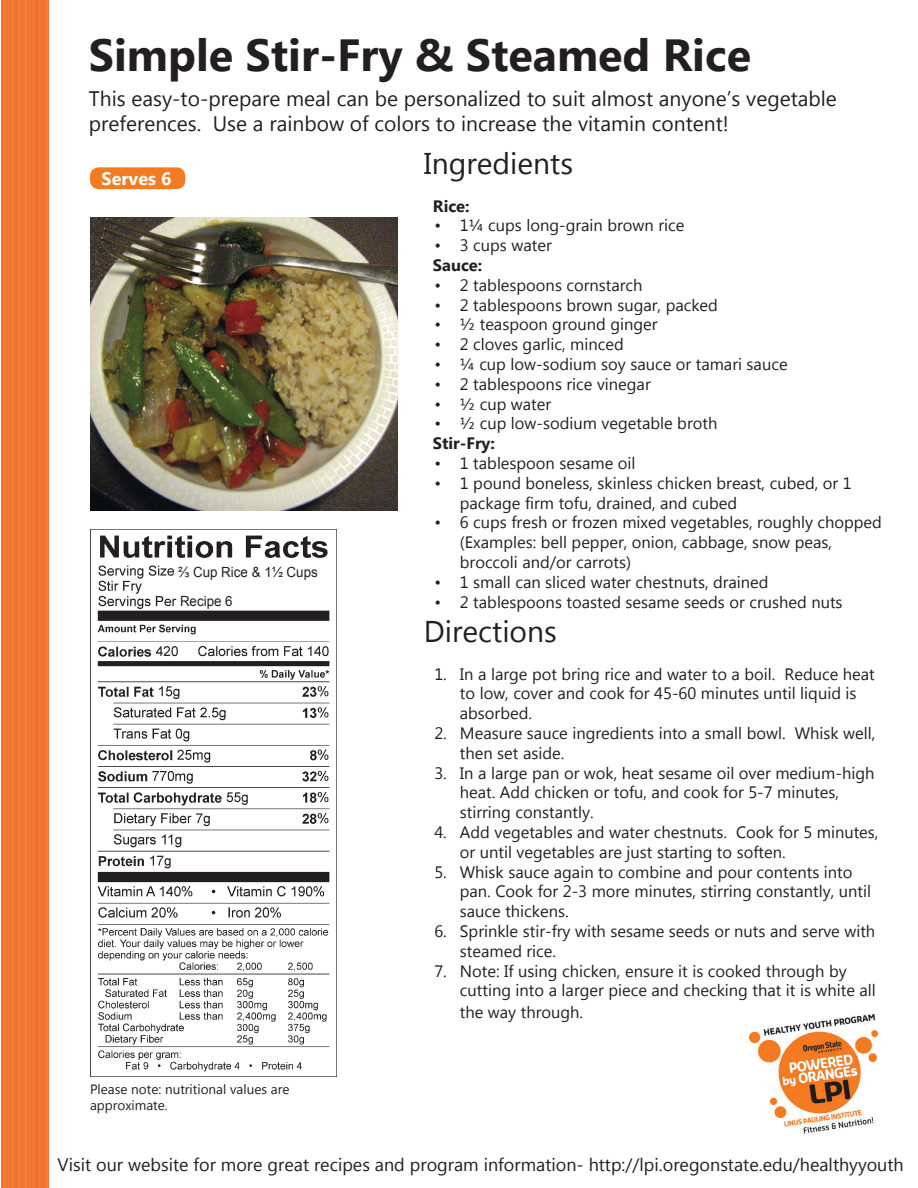
<style>
.page{position:relative;width:918px;height:1188px;background:#fff}
.page>*{position:absolute;margin:0;border:0;box-sizing:border-box;transform-origin:0 0}
.t1{font:700 45px "Microsoft New Tai Lue";color:#231f20}
.t2{font:30px "Microsoft New Tai Lue";color:#231f20}
.t3{font:21px/25.2px "Microsoft New Tai Lue";color:#231f20}
.t4{font:18px "Microsoft New Tai Lue";color:#231f20}
.t5{font:700 18px "Microsoft New Tai Lue";color:#fff}
.t6{font:16.5px/19.8px "Microsoft New Tai Lue";color:#231f20}
.t7{font:700 16.5px "Microsoft New Tai Lue";color:#231f20}
.t8{font:14.1px "Arial";color:#231f20;scale:.95 1}
.t9{font:13.5px/16.2px "Microsoft New Tai Lue";color:#231f20}
</style>
<div class="page">
<img style="left:90px;top:529px;width:247px;height:547px">
<img style="left:2px;top:0;width:47px;height:1188px">
<div style="left:90px;top:167px;width:95px;height:22px;background:#f37b21;border-radius:9px"></div>
<img style="left:749px;top:1014px;width:129px;height:120px">
<img style="left:90px;top:218px;width:308px;height:293px">
<div style="left:180px;top:594px;width:110px;height:16px;background:#fff"></div>
<div style="left:178px;top:565px;width:144px;height:18px;background:#fff"></div>
<h1 class="t1" style="left:89px;top:29px;width:664px">Simple Stir-Fry &amp; Steamed Rice</h1>
<p class="t3" style="left:89px;top:87px;width:750px">This easy-to-prepare meal can be personalized to suit almost anyone’s vegetable preferences. Use a rainbow of colors to increase the vitamin content!</p>
<p class="t5" style="left:102px;top:168px;width:71px">Serves 6</p>
<h2 class="t2" style="left:424px;top:146px;width:151px">Ingredients</h2>
<p class="t7" style="left:433px;top:196px;width:38px">Rice:</p>
<p class="t6" style="left:434px;top:217px;width:251px">• 1¼ cups long-grain brown rice</p>
<p class="t6" style="left:434px;top:237px;width:119px">• 3 cups water</p>
<p class="t7" style="left:433px;top:256px;width:51px">Sauce:</p>
<p class="t6" style="left:434px;top:276px;width:210px">• 2 tablespoons cornstarch</p>
<p class="t6" style="left:434px;top:296px;width:285px">• 2 tablespoons brown sugar, packed</p>
<p class="t6" style="left:434px;top:316px;width:225px">• ½ teaspoon ground ginger</p>
<p class="t6" style="left:434px;top:336px;width:191px">• 2 cloves garlic, minced</p>
<p class="t6" style="left:434px;top:356px;width:355px">• ¼ cup low-sodium soy sauce or tamari sauce</p>
<p class="t6" style="left:434px;top:375px;width:218px">• 2 tablespoons rice vinegar</p>
<p class="t6" style="left:434px;top:395px;width:118px">• ½ cup water</p>
<p class="t6" style="left:434px;top:415px;width:284px">• ½ cup low-sodium vegetable broth</p>
<p class="t7" style="left:433px;top:434px;width:64px">Stir-Fry:</p>
<p class="t6" style="left:434px;top:455px;width:203px">• 1 tablespoon sesame oil</p>
<p class="t6" style="left:460px;top:474px;width:393px;text-indent:-25px">• 1 pound boneless, skinless chicken breast, cubed, or 1 package firm tofu, drained, and cubed</p>
<p class="t6" style="left:460px;top:514px;width:424px;text-indent:-25px">• 6 cups fresh or frozen mixed vegetables, roughly chopped (Examples: bell pepper, onion, cabbage, snow peas, broccoli and/or carrots)</p>
<p class="t6" style="left:434px;top:573px;width:336px">• 1 small can sliced water chestnuts, drained</p>
<p class="t6" style="left:434px;top:593px;width:410px">• 2 tablespoons toasted sesame seeds or crushed nuts</p>
<h2 class="t2" style="left:424px;top:614px;width:134px">Directions</h2>
<p class="t6" style="left:460px;top:665px;width:416px;text-indent:-25px">1. In a large pot bring rice and water to a boil. Reduce heat to low, cover and cook for 45-60 minutes until liquid is absorbed.</p>
<p class="t6" style="left:460px;top:725px;width:417px;text-indent:-25px">2. Measure sauce ingredients into a small bowl. Whisk well, then set aside.</p>
<p class="t6" style="left:460px;top:764px;width:416px;text-indent:-25px">3. In a large pan or wok, heat sesame oil over medium-high heat. Add chicken or tofu, and cook for 5-7 minutes, stirring constantly.</p>
<p class="t6" style="left:460px;top:824px;width:420px;text-indent:-25px">4. Add vegetables and water chestnuts. Cook for 5 minutes, or until vegetables are just starting to soften.</p>
<p class="t6" style="left:460px;top:863px;width:413px;text-indent:-25px">5. Whisk sauce again to combine and pour contents into pan. Cook for 2-3 more minutes, stirring constantly, until sauce thickens.</p>
<p class="t6" style="left:460px;top:923px;width:417px;text-indent:-25px">6. Sprinkle stir-fry with sesame seeds or nuts and serve with steamed rice.</p>
<p class="t6" style="left:460px;top:962px;width:418px;text-indent:-25px">7. Note: If using chicken, ensure it is cooked through by cutting into a larger piece and checking that it is white all</p>
<p class="t6" style="left:460px;top:1004px;width:125px">the way through.</p>
<p class="t8" style="left:178px;top:563px;width:149px">⅔ Cup Rice &amp; 1½ Cups</p>
<p class="t8" style="left:180px;top:592px;width:57px">Recipe 6</p>
<p class="t9" style="left:90px;top:1082px;width:201px">Please note: nutritional values are approximate.</p>
<p class="t4" style="left:58px;top:1154px;width:848px">Visit our website for more great recipes and program information- http://lpi.oregonstate.edu/healthyyouth</p>
</div>
